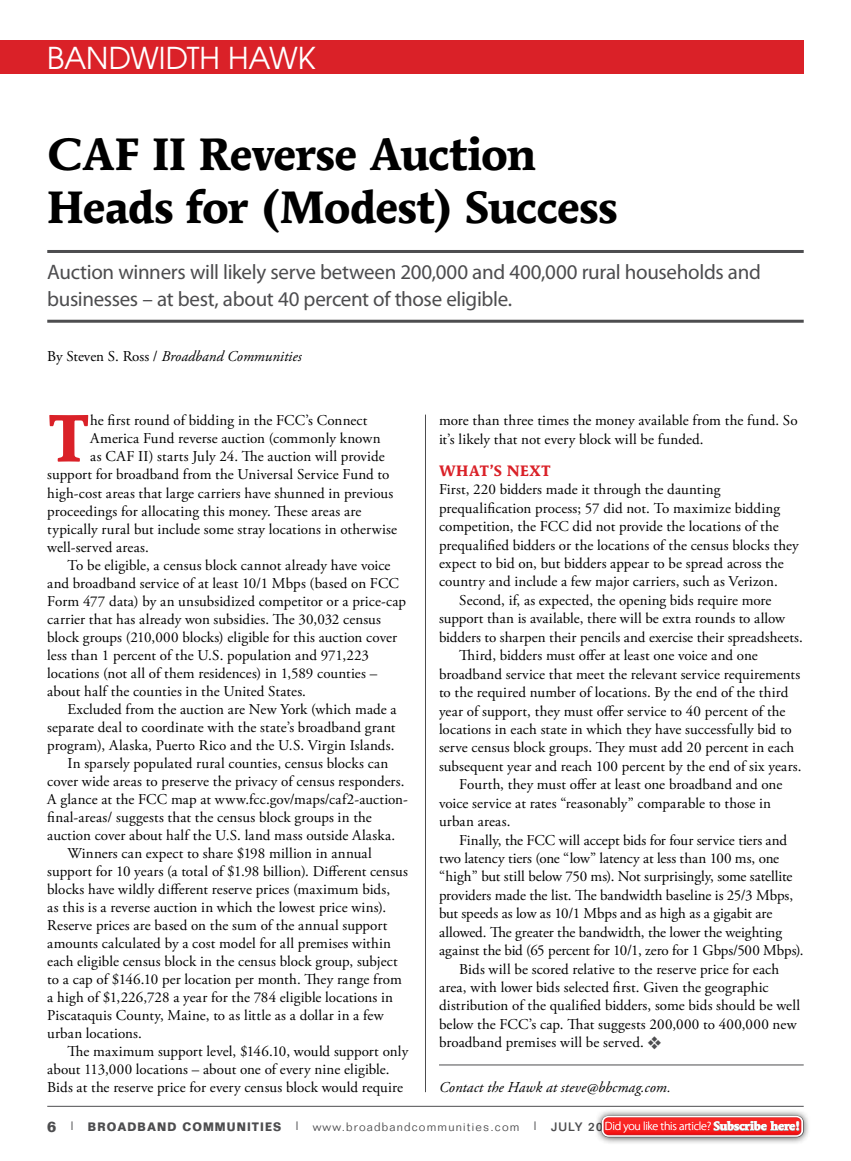
<style>
.page{position:relative;width:851px;height:1161px;background:#fff}
.page>*{position:absolute;margin:0;border:0;box-sizing:border-box;transform-origin:0 0}
.t1{font:700 66.3px "AT Mendoza Roman";color:#da2128}
.t2{font:700 45px/52.5px "AT Mendoza Roman";letter-spacing:-.02em;color:#000}
.t3{font:30px "Avant Garde";letter-spacing:-.005em;color:#fff}
.t4{font:21px/27px "Myriad Pro";letter-spacing:-.015em;color:#4d4d4f}
.t5{font:15px/18.5px "Adobe Garamond Pro";letter-spacing:.005em;color:#000}
.t6{font:italic 15px "Adobe Garamond Pro";color:#000}
.t7{font:700 15px "AT Mendoza Roman";letter-spacing:.025em;color:#da2128}
.t8{font:300 12px "Folio";letter-spacing:.1em;color:#4d4d4f}
.t9{font:300 12px "Myriad Pro";letter-spacing:-.02em;color:#fff}
.s1{font-style:normal}
.s2{color:#4d4d4f}
.s3{font-family:"AT Mendoza Roman";font-weight:700}
.s4{font-weight:700;font-size:15px}
.s5{font-weight:500}
.s6{font-weight:700}
</style>
<div class="page">
<div style="left:0;top:40px;width:803px;height:34px;background:#da2128"></div>
<hr style="left:47px;top:1106px;width:756px;height:1px;background:#4d4d4f">
<hr style="left:425px;top:415px;width:1px;height:677px;background:#4d4d4f">
<hr style="left:439px;top:1065px;width:364px;height:1px;background:#4d4d4f">
<hr style="left:47px;top:250px;width:756px;height:3px;background:#4d4d4f">
<hr style="left:47px;top:320px;width:756px;height:3px;background:#4d4d4f">
<div style="left:594px;top:1108px;width:217px;height:37px;background:#000;opacity:.75"></div>
<svg style="left:602px;top:1116px;width:201px;height:21px"></svg>
<svg style="left:603px;top:1117px;width:198px;height:18px;background:#ea3435"></svg>
<h3 class="t3" style="left:47px;top:40px;width:270px">BANDWIDTH HAWK</h3>
<h2 class="t2" style="left:47px;top:128px;width:571px">CAF II Reverse Auction<br>Heads for (Modest) Success</h2>
<h3 class="t4" style="left:47px;top:258px;width:715px">Auction winners will likely serve between 200,000 and 400,000 rural households and businesses – at best, about 40 percent of those eligible.</h3>
<p class="t6" style="left:47px;top:347px;width:256px"><span class="s1">By Steven S. Ross /</span> Broadband Communities</p>
<h1 class="t1" style="left:47px;top:397px;width:44px">T</h1>
<p class="t5" style="left:90px;top:412px;width:279px">he first round of bidding in the FCC’s Connect</p>
<p class="t5" style="left:90px;top:430px;width:292px">America Fund reverse auction (commonly known</p>
<p class="t5" style="left:90px;top:448px;width:296px">as CAF II) starts July 24. The auction will provide</p>
<p class="t5" style="left:47px;top:466px;width:344px">support for broadband from the Universal Service Fund to</p>
<p class="t5" style="left:47px;top:484px;width:347px">high-cost areas that large carriers have shunned in previous</p>
<p class="t5" style="left:47px;top:502px;width:316px">proceedings for allocating this money. These areas are</p>
<p class="t5" style="left:47px;top:520px;width:351px">typically rural but include some stray locations in otherwise</p>
<p class="t5" style="left:47px;top:538px;width:103px">well-served areas.</p>
<p class="t5" style="left:67px;top:556px;width:324px">To be eligible, a census block cannot already have voice</p>
<p class="t5" style="left:47px;top:574px;width:353px">and broadband service of at least 10/1 Mbps (based on FCC</p>
<p class="t5" style="left:47px;top:592px;width:360px">Form 477 data) by an unsubsidized competitor or a price-cap</p>
<p class="t5" style="left:47px;top:610px;width:335px">carrier that has already won subsidies. The 30,032 census</p>
<p class="t5" style="left:47px;top:628px;width:351px">block groups (210,000 blocks) eligible for this auction cover</p>
<p class="t5" style="left:47px;top:646px;width:323px">less than 1 percent of the U.S. population and 971,223</p>
<p class="t5" style="left:47px;top:664px;width:331px">locations (not all of them residences) in 1,589 counties –</p>
<p class="t5" style="left:47px;top:682px;width:260px">about half the counties in the United States.</p>
<p class="t5" style="left:67px;top:700px;width:330px">Excluded from the auction are New York (which made a</p>
<p class="t5" style="left:47px;top:718px;width:350px">separate deal to coordinate with the state’s broadband grant</p>
<p class="t5" style="left:47px;top:736px;width:349px">program), Alaska, Puerto Rico and the U.S. Virgin Islands.</p>
<p class="t5" style="left:67px;top:754px;width:322px">In sparsely populated rural counties, census blocks can</p>
<p class="t5" style="left:47px;top:772px;width:358px">cover wide areas to preserve the privacy of census responders.</p>
<p class="t5" style="left:47px;top:790px;width:362px">A glance at the FCC map at www.fcc.gov/maps/caf2-auction-</p>
<p class="t5" style="left:47px;top:808px;width:326px">final-areas/ suggests that the census block groups in the</p>
<p class="t5" style="left:47px;top:826px;width:349px">auction cover about half the U.S. land mass outside Alaska.</p>
<p class="t5" style="left:67px;top:844px;width:306px">Winners can expect to share $198 million in annual</p>
<p class="t5" style="left:47px;top:862px;width:362px">support for 10 years (a total of $1.98 billion). Different census</p>
<p class="t5" style="left:47px;top:880px;width:344px">blocks have wildly different reserve prices (maximum bids,</p>
<p class="t5" style="left:47px;top:898px;width:340px">as this is a reverse auction in which the lowest price wins).</p>
<p class="t5" style="left:47px;top:916px;width:341px">Reserve prices are based on the sum of the annual support</p>
<p class="t5" style="left:47px;top:934px;width:345px">amounts calculated by a cost model for all premises within</p>
<p class="t5" style="left:47px;top:952px;width:352px">each eligible census block in the census block group, subject</p>
<p class="t5" style="left:47px;top:970px;width:356px">to a cap of $146.10 per location per month. They range from</p>
<p class="t5" style="left:47px;top:988px;width:347px">a high of $1,226,728 a year for the 784 eligible locations in</p>
<p class="t5" style="left:47px;top:1006px;width:338px">Piscataquis County, Maine, to as little as a dollar in a few</p>
<p class="t5" style="left:47px;top:1025px;width:96px">urban locations.</p>
<p class="t5" style="left:67px;top:1043px;width:342px">The maximum support level, $146.10, would support only</p>
<p class="t5" style="left:47px;top:1061px;width:344px">about 113,000 locations – about one of every nine eligible.</p>
<p class="t5" style="left:47px;top:1079px;width:357px">Bids at the reserve price for every census block would require</p>
<p class="t5" style="left:439px;top:412px;width:360px">more than three times the money available from the fund. So it’s likely that not every block will be funded.</p>
<p class="t7" style="left:439px;top:461px;width:113px">WHAT’S NEXT</p>
<p class="t5" style="left:439px;top:481px;width:283px">First, 220 bidders made it through the daunting</p>
<p class="t5" style="left:439px;top:499px;width:343px">prequalification process; 57 did not. To maximize bidding</p>
<p class="t5" style="left:439px;top:518px;width:341px">competition, the FCC did not provide the locations of the</p>
<p class="t5" style="left:439px;top:536px;width:361px">prequalified bidders or the locations of the census blocks they</p>
<p class="t5" style="left:439px;top:555px;width:346px">expect to bid on, but bidders appear to be spread across the</p>
<p class="t5" style="left:439px;top:573px;width:340px">country and include a few major carriers, such as Verizon.</p>
<p class="t5" style="left:459px;top:591px;width:313px">Second, if, as expected, the opening bids require more</p>
<p class="t5" style="left:439px;top:610px;width:347px">support than is available, there will be extra rounds to allow</p>
<p class="t5" style="left:439px;top:628px;width:365px">bidders to sharpen their pencils and exercise their spreadsheets.</p>
<p class="t5" style="left:459px;top:647px;width:300px">Third, bidders must offer at least one voice and one</p>
<p class="t5" style="left:439px;top:665px;width:363px">broadband service that meet the relevant service requirements</p>
<p class="t5" style="left:439px;top:684px;width:351px">to the required number of locations. By the end of the third</p>
<p class="t5" style="left:439px;top:702px;width:348px">year of support, they must offer service to 40 percent of the</p>
<p class="t5" style="left:439px;top:720px;width:354px">locations in each state in which they have successfully bid to</p>
<p class="t5" style="left:439px;top:739px;width:357px">serve census block groups. They must add 20 percent in each</p>
<p class="t5" style="left:439px;top:757px;width:364px">subsequent year and reach 100 percent by the end of six years.</p>
<p class="t5" style="left:459px;top:776px;width:324px">Fourth, they must offer at least one broadband and one</p>
<p class="t5" style="left:439px;top:794px;width:333px">voice service at rates “reasonably” comparable to those in</p>
<p class="t5" style="left:439px;top:813px;width:73px">urban areas.</p>
<p class="t5" style="left:459px;top:831px;width:329px">Finally, the FCC will accept bids for four service tiers and</p>
<p class="t5" style="left:439px;top:850px;width:342px">two latency tiers (one “low” latency at less than 100 ms, one</p>
<p class="t5" style="left:439px;top:868px;width:355px">“high” but still below 750 ms). Not surprisingly, some satellite</p>
<p class="t5" style="left:439px;top:886px;width:355px">providers made the list. The bandwidth baseline is 25/3 Mbps,</p>
<p class="t5" style="left:439px;top:905px;width:335px">but speeds as low as 10/1 Mbps and as high as a gigabit are</p>
<p class="t5" style="left:439px;top:923px;width:344px">allowed. The greater the bandwidth, the lower the weighting</p>
<p class="t5" style="left:439px;top:942px;width:366px">against the bid (65 percent for 10/1, zero for 1 Gbps/500 Mbps).</p>
<p class="t5" style="left:459px;top:960px;width:321px">Bids will be scored relative to the reserve price for each</p>
<p class="t5" style="left:439px;top:979px;width:331px">area, with lower bids selected first. Given the geographic</p>
<p class="t5" style="left:439px;top:997px;width:362px">distribution of the qualified bidders, some bids should be well</p>
<p class="t5" style="left:439px;top:1015px;width:359px">below the FCC’s cap. That suggests 200,000 to 400,000 new</p>
<p class="t5" style="left:439px;top:1034px;width:224px">broadband premises will be served. <span class="s2">❖</span></p>
<p class="t6" style="left:439px;top:1078px;width:233px">Contact the Hawk at steve@bbcmag.com.</p>
<p class="t9" style="left:605px;top:1119px;width:197px">Did you like this article? <span class="s3">Subscribe here!</span></p>
<p class="t8" style="left:47px;top:1120px;width:572px"><span class="s4">6</span> <span class="s5">|</span> <span class="s6">BROADBAND COMMUNITIES</span> <span class="s5">|</span> www.broadbandcommunities.com <span class="s5">| JULY 2018</span></p>
</div>
